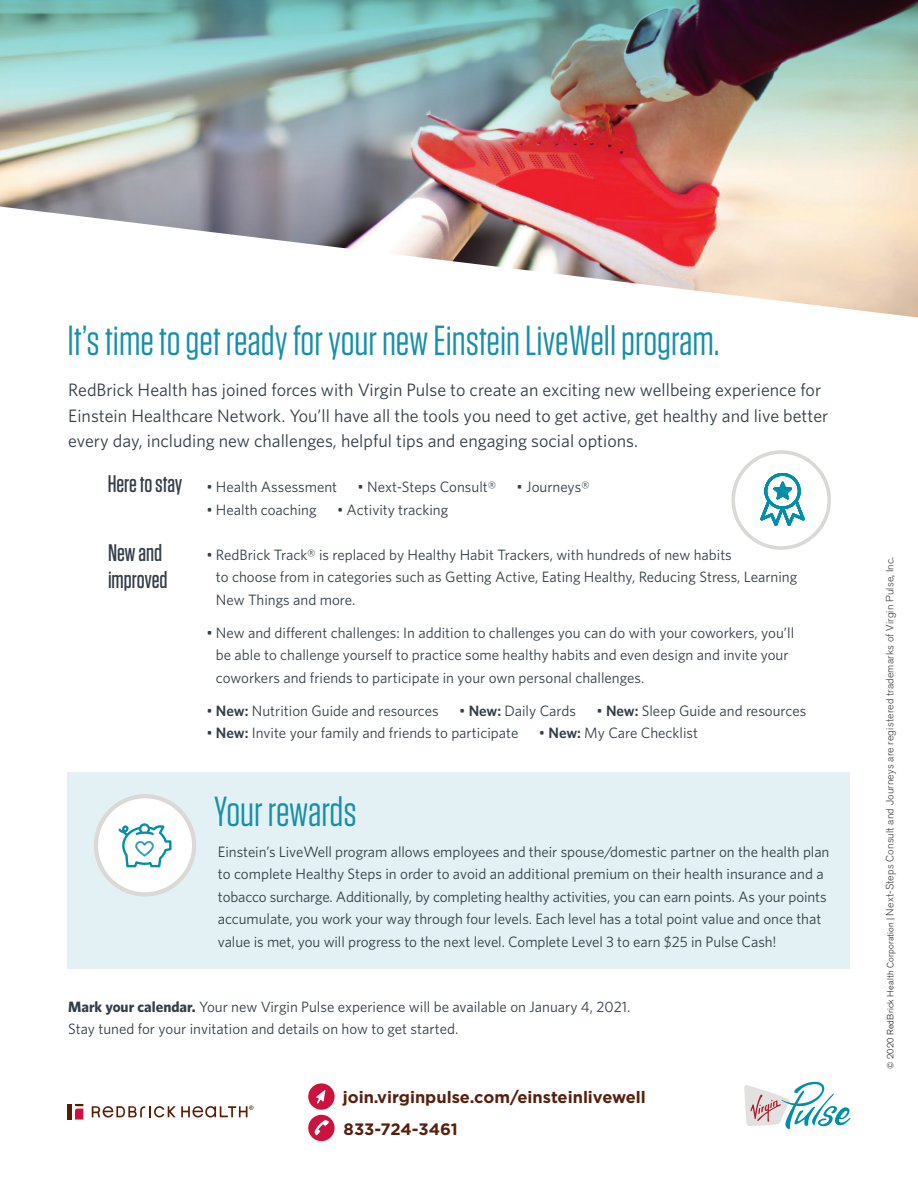
<style>
.page{position:relative;width:918px;height:1188px;background:#fff}
.page>*{position:absolute;margin:0;border:0;box-sizing:border-box;transform-origin:0 0}
.t1{font:42px "Tungsten";color:#168fa8}
.t2{font:500 24px "Tungsten";color:#323d47}
.t3{font:18px/25.5px "Whitney";color:#323d47}
.t4{font:700 16.5px "Gotham";color:#57200c}
.t5{font:15px/22.5px "Whitney";color:#323d47}
.t6{font:300 10.5px "Akzidenz Grotesk BE";letter-spacing:.015em;color:#3e3e3f}
.s1{font-family:"Tungsten";font-weight:500;font-size:24px}
.s2{font-weight:600}
.s3{font-weight:700}
.s4{font-size:9px;color:#231f20}
</style>
<div class="page">
<img style="left:0;top:171px;width:918px;height:147px">
<img style="left:0;top:0;width:918px;height:171px">
<div style="left:308px;top:1115px;width:27px;height:26px;background:#cd123d;border-radius:50%"></div>
<svg style="left:314px;top:1120px;width:15px;height:15px"></svg>
<hr style="left:68px;top:1104px;width:4px;height:16px;background:#581c00">
<svg style="left:75px;top:1104px;width:8px;height:16px"></svg>
<svg style="left:92px;top:1106px;width:161px;height:12px"></svg>
<svg style="left:744px;top:1082px;width:106px;height:47px"></svg>
<div style="left:308px;top:1083px;width:27px;height:27px;background:#cd123d;border-radius:50%"></div>
<svg style="left:316px;top:1090px;width:9px;height:14px"></svg>
<div style="left:731px;top:450px;width:100px;height:100px;border:4px solid #dbd9d6;border-radius:50%"></div>
<svg style="left:760px;top:473px;width:45px;height:53px"></svg>
<div style="left:67px;top:772px;width:783px;height:196px;background:#e3f1f4"></div>
<div style="left:96px;top:796px;width:98px;height:98px;background:#fff;border-radius:50%"></div>
<div style="left:94px;top:794px;width:102px;height:103px;border:4px solid #dbd9d6;border-radius:50%"></div>
<svg style="left:118px;top:823px;width:54px;height:44px"></svg>
<h3 class="t1" style="left:68px;top:319px;width:653px">It’s time to get ready for your new Einstein LiveWell program.</h3>
<p class="t3" style="left:68px;top:377px;width:762px">RedBrick Health has joined forces with Virgin Pulse to create an exciting new wellbeing experience for<br>Einstein Healthcare Network. You’ll have all the tools you need to get active, get healthy and live better every day, including new challenges, helpful tips and engaging social options.</p>
<h4 class="t5" style="left:108px;top:476px;width:231px"><span class="s1">Here to stay</span> • Health Assessment</h4>
<h4 class="t5" style="left:358px;top:476px;width:140px">• Next-Steps Consult®</h4>
<h4 class="t5" style="left:517px;top:476px;width:75px">• Journeys®</h4>
<h4 class="t5" style="left:206px;top:498px;width:112px">• Health coaching</h4>
<h4 class="t5" style="left:337px;top:498px;width:113px">• Activity tracking</h4>
<h4 class="t5" style="left:216px;top:543px;width:583px;text-indent:-10px">• RedBrick Track® is replaced by Healthy Habit Trackers, with hundreds of new habits<br>to choose from in categories such as Getting Active, Eating Healthy, Reducing Stress, Learning<br>New Things and more.</h4>
<h4 class="t5" style="left:216px;top:621px;width:580px;text-indent:-10px">• New and different challenges: In addition to challenges you can do with your coworkers, you’ll be able to challenge yourself to practice some healthy habits and even design and invite your coworkers and friends to participate in your own personal challenges.</h4>
<h4 class="t5" style="left:206px;top:699px;width:234px">• <span class="s2">New:</span> Nutrition Guide and resources</h4>
<h4 class="t5" style="left:459px;top:699px;width:119px">• <span class="s2">New:</span> Daily Cards</h4>
<h4 class="t5" style="left:596px;top:699px;width:211px">• <span class="s2">New:</span> Sleep Guide and resources</h4>
<h4 class="t5" style="left:206px;top:722px;width:314px">• <span class="s2">New:</span> Invite your family and friends to participate</h4>
<h4 class="t5" style="left:539px;top:722px;width:161px">• <span class="s2">New:</span> My Care Checklist</h4>
<h4 class="t2" style="left:108px;top:540px;width:56px">New and</h4>
<h4 class="t2" style="left:108px;top:567px;width:61px">improved</h4>
<h4 class="t1" style="left:214px;top:790px;width:144px">Your rewards</h4>
<h4 class="t5" style="left:218px;top:840px;width:613px">Einstein’s LiveWell program allows employees and their spouse/domestic partner on the health plan to complete Healthy Steps in order to avoid an additional premium on their health insurance and a tobacco surcharge. Additionally, by completing healthy activities, you can earn points. As your points accumulate, you work your way through four levels. Each level has a total point value and once that value is met, you will progress to the next level. Complete Level 3 to earn $25 in Pulse Cash!</h4>
<p class="t5" style="left:68px;top:996px;width:564px;line-height:21.1px"><span class="s3">Mark your calendar.</span> Your new Virgin Pulse experience will be available on January 4, 2021.<br>Stay tuned for your invitation and details on how to get started.</p>
<p class="t4" style="left:343px;top:1087px;width:305px">join.virginpulse.com/einsteinlivewell</p>
<p class="t4" style="left:344px;top:1118px;width:116px">833-724-3461</p>
<p class="t6" style="left:884px;top:1069px;width:514px;rotate:-90deg"><span class="s4">© 2020 RedBrick Health Corporation |</span> Next-Steps Consult and Journeys are registered trademarks of Virgin Pulse, Inc.</p>
</div>
